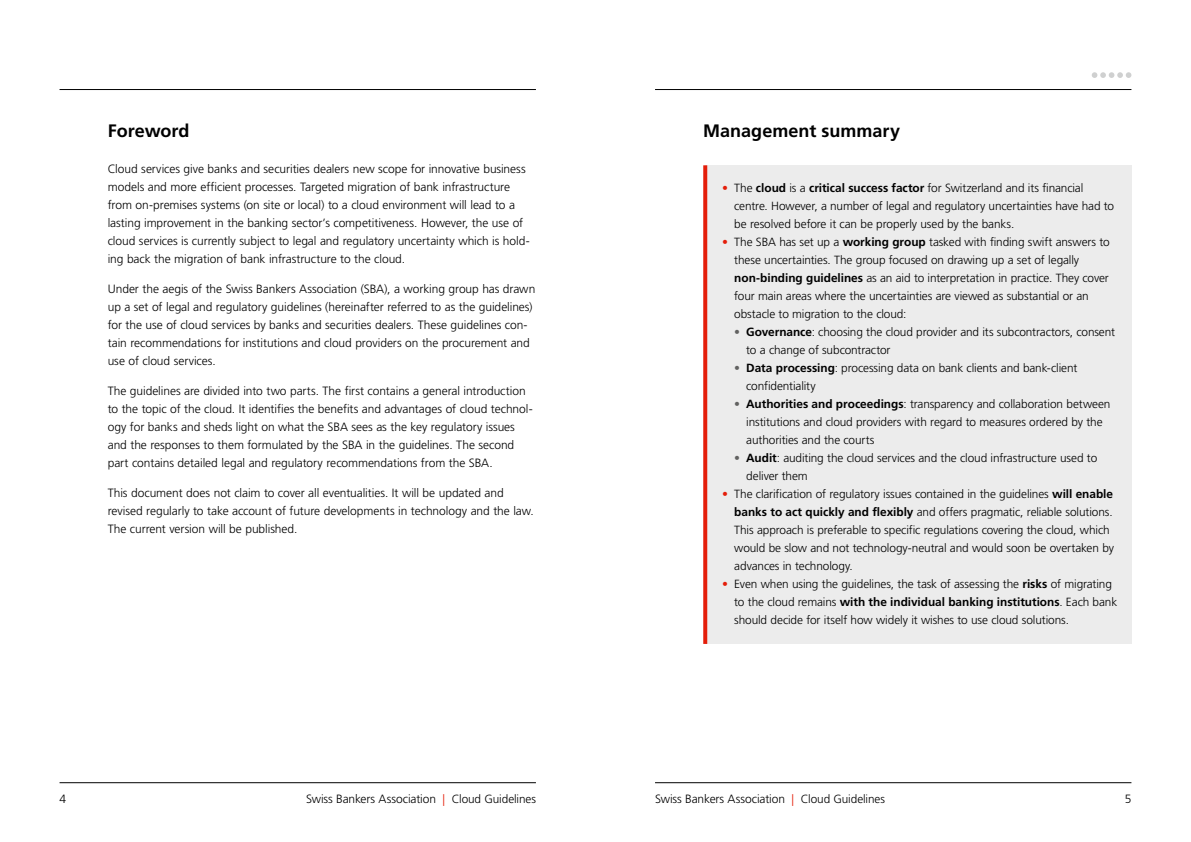
<style>
.page{position:relative;width:1191px;height:842px;background:#fff}
.page>*{position:absolute;margin:0;border:0;box-sizing:border-box;transform-origin:0 0}
.KAPITELTITEL_klein{font:700 18px "Frutiger LT Std";color:#000}
.BODY__ohne_BZ_unte{font:300 12px/18px "Frutiger LT Std";letter-spacing:-.005em;color:#000}
.t1{font:300 11.9px/18px "Frutiger LT Std";letter-spacing:-.01em;color:#000}
.s1{color:#e41e0a}
.s2{font-weight:700}
.s3{color:#626261}
.s4{font-size:11.8px;color:#e41e0a}
.s5{font-size:11.8px}
</style>
<div class="page">
<div style="left:705px;top:165px;width:426px;height:479px;background:#ececec"></div>
<svg style="left:703px;top:165px;width:4px;height:479px;background:#e52c19"></svg>
<hr style="left:655px;top:89px;width:476px;height:1px;background:#000">
<hr style="left:655px;top:782px;width:476px;height:1px;background:#000">
<hr style="left:60px;top:782px;width:476px;height:1px;background:#000">
<hr style="left:60px;top:89px;width:476px;height:1px;background:#000">
<svg style="left:1092px;top:72px;width:39px;height:6px"></svg>
<p class="KAPITELTITEL_klein" style="left:108px;top:120px;width:83px">Foreword</p>
<p class="BODY__ohne_BZ_unte" style="left:108px;top:160px;width:423px">Cloud services give banks and securities dealers new scope for innovative business models and more efficient processes. Targeted migration of bank infrastructure from on-premises systems (on site or local) to a cloud environment will lead to a lasting improvement in the banking sector’s competitiveness. However, the use of cloud services is currently subject to legal and regulatory uncertainty which is hold&shy;ing back the migration of bank infrastructure to the cloud.</p>
<p class="BODY__ohne_BZ_unte" style="left:108px;top:280px;width:429px">Under the aegis of the Swiss Bankers Association (SBA), a working group has drawn up a set of legal and regulatory guidelines (hereinafter referred to as the guidelines) for the use of cloud services by banks and securities dealers. These guidelines con&shy;tain recommendations for institutions and cloud providers on the procurement and use of cloud services.</p>
<p class="BODY__ohne_BZ_unte" style="left:108px;top:382px;width:426px">The guidelines are divided into two parts. The first contains a general introduction to the topic of the cloud. It identifies the benefits and advantages of cloud technol&shy;ogy for banks and sheds light on what the SBA sees as the key regulatory issues and the responses to them formulated by the SBA in the guidelines. The second part contains detailed legal and regulatory recommendations from the SBA.</p>
<p class="BODY__ohne_BZ_unte" style="left:108px;top:484px;width:427px">This document does not claim to cover all eventualities. It will be updated and revised regularly to take account of future developments in technology and the law.<br>The current version will be published.</p>
<p class="KAPITELTITEL_klein" style="left:703px;top:120px;width:198px">Management summary</p>
<p class="t1" style="left:734px;top:179px;width:381px;text-indent:-12px"><span class="s1">•</span> The <span class="s2">cloud</span> is a <span class="s2">critical success factor</span> for Switzerland and its financial centre. However, a number of legal and regulatory uncertainties have had to be resolved before it can be properly used by the banks.</p>
<p class="t1" style="left:734px;top:233px;width:377px;text-indent:-12px"><span class="s1">•</span> The SBA has set up a <span class="s2">working group</span> tasked with finding swift answers to these uncertainties. The group focused on drawing up a set of legally <span class="s2">non-binding guidelines</span> as an aid to interpretation in practice. They cover four main areas where the uncertainties are viewed as substantial or an obstacle to migration to the cloud:</p>
<p class="t1" style="left:746px;top:323px;width:370px;text-indent:-12px"><span class="s3">•</span> <span class="s2">Governance</span>: choosing the cloud provider and its subcontractors, consent to a change of subcontractor</p>
<p class="t1" style="left:746px;top:359px;width:332px;text-indent:-12px"><span class="s3">•</span> <span class="s2">Data processing</span>: processing data on bank clients and bank-client confidentiality</p>
<p class="t1" style="left:746px;top:395px;width:366px;text-indent:-12px"><span class="s3">•</span> <span class="s2">Authorities and proceedings</span>: transparency and collaboration between institutions and cloud providers with regard to measures ordered by the authorities and the courts</p>
<p class="t1" style="left:746px;top:449px;width:352px;text-indent:-12px"><span class="s3">•</span> <span class="s2">Audit</span>: auditing the cloud services and the cloud infrastructure used to deliver them</p>
<p class="t1" style="left:734px;top:485px;width:381px;text-indent:-12px"><span class="s1">•</span> The clarification of regulatory issues contained in the guidelines <span class="s2">will enable banks to act quickly and flexibly</span> and offers pragmatic, reliable solutions.<br>This approach is preferable to specific regulations covering the cloud, which would be slow and not technology-neutral and would soon be overtaken by advances in technology.</p>
<p class="t1" style="left:734px;top:575px;width:384px;text-indent:-12px"><span class="s1">•</span> Even when using the guidelines, the task of assessing the <span class="s2">risks</span> of migrating to the cloud remains <span class="s2">with the individual banking institutions</span>. Each bank should decide for itself how widely it wishes to use cloud solutions.</p>
<p class="BODY__ohne_BZ_unte" style="left:60px;top:790px;width:8px">4</p>
<p class="BODY__ohne_BZ_unte" style="left:306px;top:790px;width:231px">Swiss Bankers Association <span class="s4">|</span> <span class="s5">Cloud Guidelines</span></p>
<p class="BODY__ohne_BZ_unte" style="left:655px;top:790px;width:231px">Swiss Bankers Association <span class="s4">|</span> <span class="s5">Cloud Guidelines</span></p>
<p class="BODY__ohne_BZ_unte" style="left:1124px;top:790px;width:8px">5</p>
</div>
